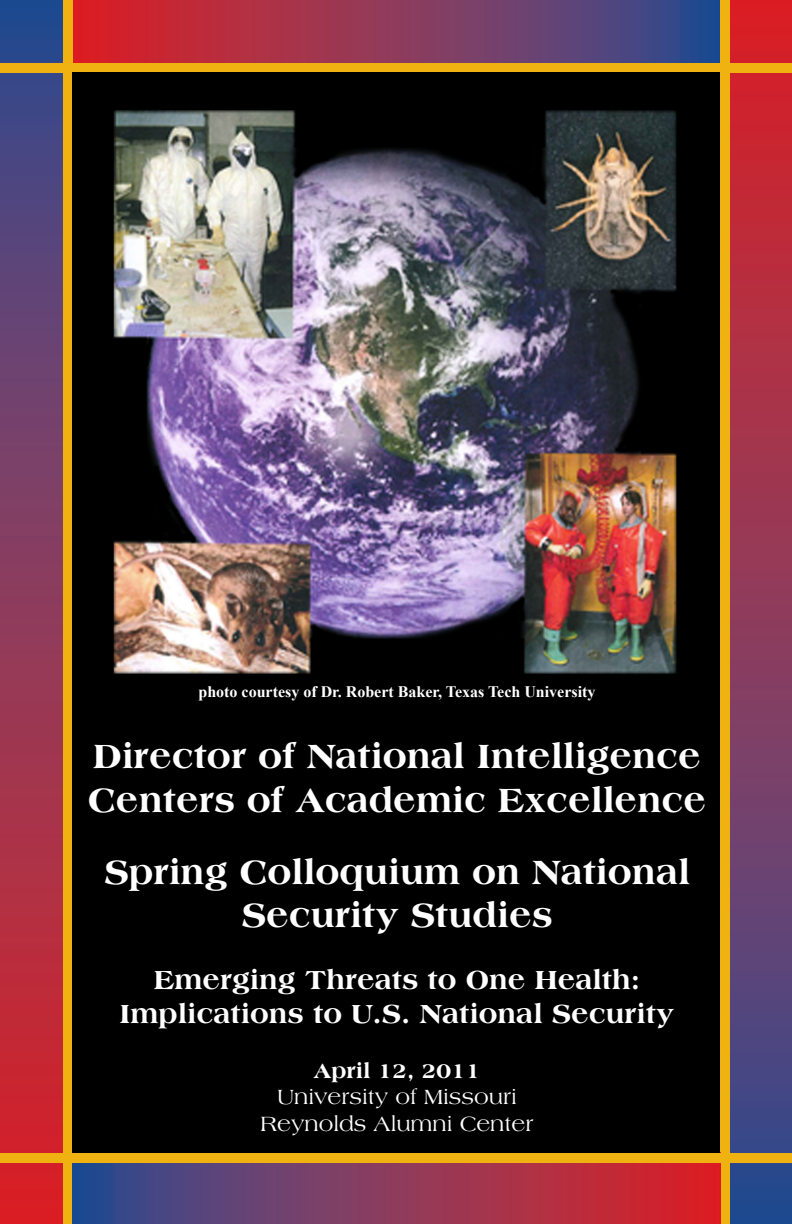
<style>
.page{position:relative;width:792px;height:1224px;background:#fff}
.page>*{position:absolute;margin:0;border:0;box-sizing:border-box;transform-origin:0 0}
.t1{font:800 36px/43.2px "Americana";color:#fff;text-align:center}
.t2{font:800 28px "Americana";color:#fff}
.t3{font:22px "Americana";color:#fff}
.t4{font:800 22px "Americana";color:#fff}
.Leading{font:700 16px "Times New Roman";color:#fff}
</style>
<div class="page">
<svg style="left:0;top:0;width:63px;height:1224px;background:#89385a"></svg>
<svg style="left:73px;top:0;width:647px;height:63px;background:#89385a"></svg>
<div style="left:63px;top:0;width:10px;height:1224px;background:#efb211"></div>
<svg style="left:730px;top:0;width:62px;height:1224px;background:#8a385a"></svg>
<div style="left:720px;top:0;width:10px;height:1224px;background:#efb211"></div>
<div style="left:0;top:63px;width:792px;height:10px;background:#efb211"></div>
<svg style="left:72px;top:1162px;width:649px;height:62px;background:#8a3a59"></svg>
<div style="left:0;top:1153px;width:792px;height:9px;background:#efb211"></div>
<img style="left:72px;top:73px;width:648px;height:1080px">
<p class="Leading" style="left:198px;top:681px;width:399px">photo courtesy of Dr. Robert Baker, Texas Tech University</p>
<p class="t1" style="left:93px;top:735px;width:609px">Director of National Intelligence</p>
<p class="t1" style="left:88px;top:778px;width:620px">Centers of Academic Excellence</p>
<p class="t1" style="left:104px;top:850px;width:587px">Spring Colloquium on National<br>Security Studies</p>
<p class="t2" style="left:154px;top:963px;width:488px">Emerging Threats to One Health:</p>
<p class="t2" style="left:120px;top:997px;width:556px">Implications to U.S. National Security</p>
<p class="t4" style="left:313px;top:1058px;width:169px">April 12, 2011</p>
<p class="t3" style="left:277px;top:1085px;width:241px">University of Missouri</p>
<p class="t3" style="left:261px;top:1111px;width:274px">Reynolds Alumni Center</p>
</div>
